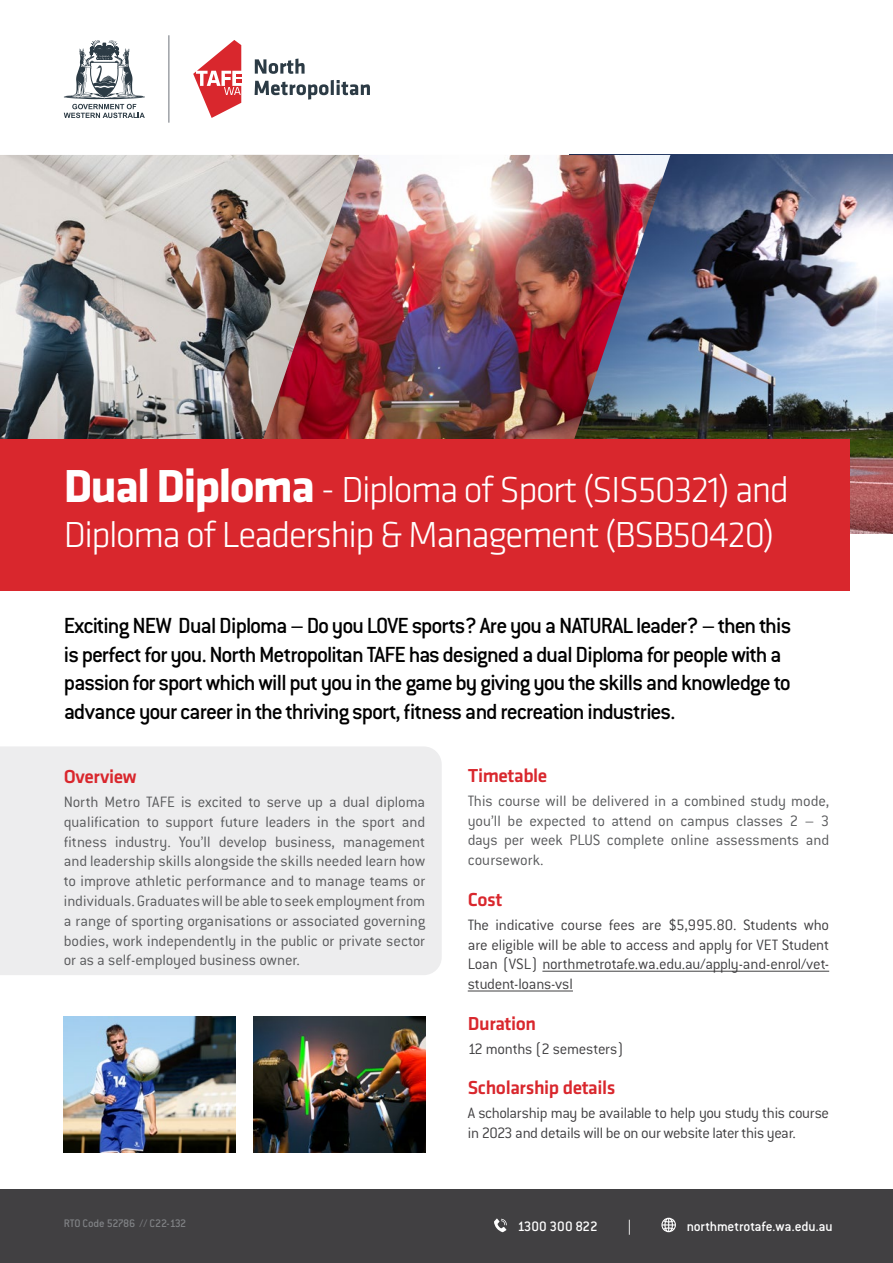
<style>
.page{position:relative;width:893px;height:1263px;background:#fff}
.page>*{position:absolute;margin:0;border:0;box-sizing:border-box;transform-origin:0 0}
.title_heading{font:300 37.5px/45px "Klavika";letter-spacing:-.04em;color:#fff}
.title_heading-2{font:500 24px/28.8px "Conduit ITC Std";letter-spacing:-.045em;color:#000}
.heading{font:500 19.5px "Klavika";letter-spacing:-.02em;color:#d9272d}
.txt{font:300 16.5px/19.8px "Conduit ITC Std";letter-spacing:-.005em;color:#58595b;text-align:justify}
.txt-2{font:300 16.5px/19.8px "Conduit ITC Std";letter-spacing:-.02em;color:#414042;text-align:justify}
.Contents_page{font:500 15px "Conduit ITC Std";letter-spacing:-.005em;color:#fff}
.t1{font:500 12px "Conduit ITC Std";letter-spacing:-.015em;color:#808285}
.s1{font-weight:700;font-size:48px}
</style>
<div class="page">
<img style="left:670px;top:155px;width:223px;height:379px">
<img style="left:359px;top:155px;width:311px;height:284px">
<div style="left:0;top:746px;width:442px;height:229px;background:#ededee"></div>
<svg style="left:64px;top:40px;width:81px;height:78px"></svg>
<hr style="left:169px;top:35px;width:1px;height:88px;background:#6d727b">
<svg style="left:193px;top:40px;width:48px;height:78px"></svg>
<svg style="left:255px;top:59px;width:50px;height:15px"></svg>
<svg style="left:255px;top:81px;width:73px;height:19px"></svg>
<hr style="left:331px;top:80px;width:3px;height:15px;background:#2c3b45">
<svg style="left:337px;top:80px;width:33px;height:15px"></svg>
<img style="left:0;top:155px;width:359px;height:284px">
<hr style="left:542px;top:971px;width:287px;height:1px;background:#414042">
<hr style="left:468px;top:990px;width:105px;height:1px;background:#414042">
<div style="left:0;top:1190px;width:893px;height:73px;background:#414042"></div>
<div style="left:0;top:439px;width:849px;height:151px;background:#d9272d"></div>
<img style="left:64px;top:1016px;width:171px;height:136px">
<img style="left:254px;top:1016px;width:171px;height:136px">
<svg style="left:494px;top:1218px;width:13px;height:14px"></svg>
<svg style="left:661px;top:1218px;width:15px;height:14px"></svg>
<p class="title_heading" style="left:64px;top:467px;width:727px"><span class="s1">Dual Diploma</span> - Diploma of Sport (SIS50321) and<br>Diploma of Leadership &amp; Management (BSB50420)</p>
<p class="title_heading-2" style="left:64px;top:610px;width:729px">Exciting NEW Dual Diploma – Do you LOVE sports? Are you a NATURAL leader? – then this is perfect for you. North Metropolitan TAFE has designed a dual Diploma for people with a passion for sport which will put you in the game by giving you the skills and knowledge to advance your career in the thriving sport, fitness and recreation industries.</p>
<p class="heading" style="left:64px;top:763px;width:74px">Overview</p>
<p class="txt" style="left:64px;top:791px;width:363px">North Metro TAFE is excited to serve up a dual diploma qualification to support future leaders in the sport and fitness industry. You’ll develop business, management and leadership skills alongside the skills needed learn how to improve athletic performance and to manage teams or individuals. Graduates will be able to seek employment from a range of sporting organisations or associated governing bodies, work independently in the public or private sector or as a self-employed business owner.</p>
<p class="t1" style="left:64px;top:1216px;width:124px">RTO Code 52786 // C22-132</p>
<p class="heading" style="left:468px;top:762px;width:81px">Timetable</p>
<p class="txt" style="left:468px;top:790px;width:363px">This course will be delivered in a combined study mode, you’ll be expected to attend on campus classes 2 – 3 days per week PLUS complete online assessments and coursework.</p>
<p class="heading" style="left:468px;top:886px;width:36px">Cost</p>
<p class="txt-2" style="left:468px;top:914px;width:363px">The indicative course fees are $5,995.80. Students who are eligible will be able to access and apply for VET Student Loan (VSL) northmetrotafe.wa.edu.au/apply-and-enrol/vet&shy;student-loans-vsl</p>
<p class="heading" style="left:468px;top:1010px;width:70px">Duration</p>
<p class="txt-2" style="left:468px;top:1038px;width:157px">12 months (2 semesters)</p>
<p class="heading" style="left:468px;top:1074px;width:149px">Scholarship details</p>
<p class="txt-2" style="left:468px;top:1102px;width:363px">A scholarship may be available to help you study this course in 2023 and details will be on our website later this year.</p>
<p class="Contents_page" style="left:517px;top:1217px;width:82px">1300 300 822</p>
<p class="Contents_page" style="left:628px;top:1217px;width:5px">|</p>
<p class="Contents_page" style="left:687px;top:1217px;width:147px">northmetrotafe.wa.edu.au</p>
</div>
